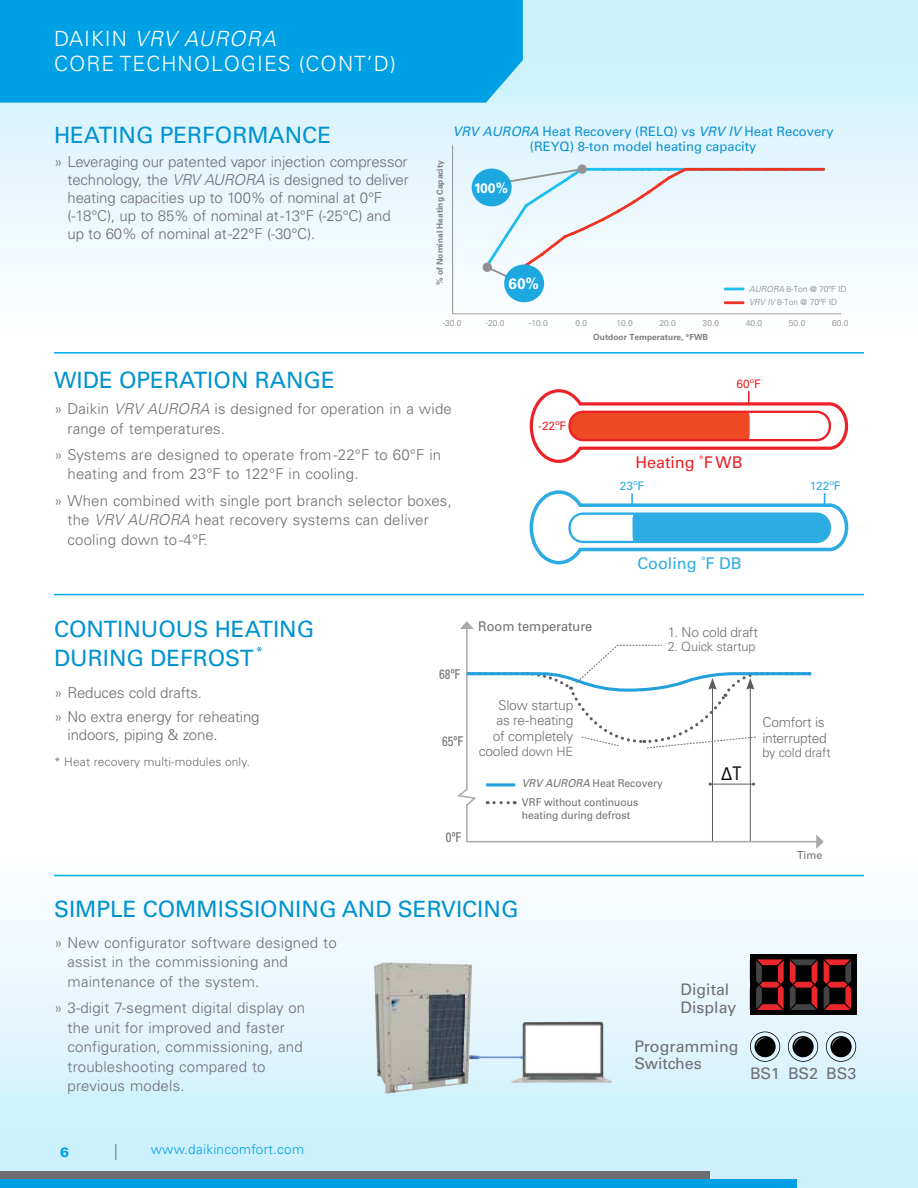
<style>
.page{position:relative;width:918px;height:1188px;background:#fff}
.page>*{position:absolute;margin:0;border:0;box-sizing:border-box;transform-origin:0 0}
.t1{font:22.5px/28.8px "Univers LT Pro 55 Roman";color:#0093d0}
.t2{font:300 21px/25.2px "Univers LT Pro 45";letter-spacing:.05em;color:#fff}
.t3{font:18.9px "Myriad Pro";color:#010101;scale:.96 1}
.t4{font:16.2px "Univers LT Std";color:#eb2227}
.t5{font:16.2px "Univers LT Std";color:#2cace2}
.t6{font:15.9px/17.5px "Univers LT Pro 55 Roman";color:#6e6f72}
.t7{font:700 15.15px "Univers LT Std";color:#fff}
.t8{font:300 15px/19.5px "Univers LT Pro 45";letter-spacing:.01em;color:#6d6e71}
.t9{font:300 15px/18px "Univers LT Pro 45";letter-spacing:-.01em;color:#6d6e71}
.t10{font:300 13.8px/15.5px "Univers LT Std";letter-spacing:-.015em;color:#6e6f72}
.t11{font:700 13.8px "Univers LT Std";color:#fff}
.t12{font:300 13.5px "Univers LT Pro 45";letter-spacing:.02em;color:#00a1e4}
.t13{font:13.5px "Univers LT Pro 55 Roman";letter-spacing:-.005em;color:#6e6f72;scale:.96 1}
.t14{font:condensed 13.5px "Univers LT Pro";letter-spacing:-.005em;color:#6e6f72;scale:.96 1}
.t15{font:900 13.5px "Univers LT Pro 75";color:#00a1e4}
.t16{font:13.05px/15.6px "Univers LT Pro 55 Roman";color:#0d92d1;text-align:center}
.t17{font:13.05px "Univers LT Pro 55 Roman";color:#0093d0}
.t18{font:300 12.75px "Univers LT Std";letter-spacing:-.01em;color:#6e6f72}
.t19{font:300 12px "Univers LT Pro 45";letter-spacing:.01em;color:#6d6e71}
.t20{font:11.85px "Univers LT Std";color:#eb2227}
.t21{font:11.85px "Univers LT Std";color:#2cace2}
.t22{font:10.95px "Univers LT Pro 55 Roman";color:#6e6f72;scale:.96 1}
.t23{font:10.8px/13px "Univers LT Std";letter-spacing:-.005em;color:#6e6f72;scale:.96 1}
.t24{font:10.8px "Univers LT Pro 55 Roman";letter-spacing:-.005em;color:#6e6f72;scale:.96 1}
.t25{font:300 8.4px/13.8px "Univers LT Pro 45";color:#808080}
.t26{font:700 8.4px "Univers LT Pro 65";color:#808080}
.s1{font-style:italic}
.s2{font-family:"Univers LT Pro 55";font-style:italic}
.s3{font-size:12.75px}
.s4{font-family:"Univers LT Pro";font-stretch:condensed;color:#231f20}
</style>
<div class="page">
<div style="left:0;top:0;width:918px;height:334px;background:linear-gradient(to bottom,#c6effc,#fffdfe)"></div>
<div style="left:0;top:854px;width:918px;height:334px;background:linear-gradient(to bottom,#fdfdfe,#c7effc)"></div>
<div style="left:0;top:0;width:523px;height:103px;background:#00a1e4"></div>
<svg style="left:115px;top:1144px;width:1px;height:16px"></svg>
<div style="left:0;top:1171px;width:710px;height:8px;background:#6d6e71"></div>
<div style="left:0;top:1179px;width:796px;height:9px;background:#00a1e4"></div>
<hr style="left:452px;top:145px;width:1px;height:169px;background:#929191">
<hr style="left:453px;top:313px;width:388px;height:1px;background:#a3a2a2">
<svg style="left:725px;top:288px;width:18px;height:2px"></svg>
<hr style="left:725px;top:301px;width:18px;height:3px;background:#ee3524">
<svg style="left:482px;top:165px;width:345px;height:114px"></svg>
<div style="left:504px;top:264px;width:40px;height:38px;background:#1da8e0;border-radius:50%"></div>
<div style="left:472px;top:169px;width:40px;height:37px;background:#1da8e0;border-radius:50%"></div>
<svg style="left:457px;top:621px;width:367px;height:228px"></svg>
<svg style="left:529px;top:389px;width:320px;height:74px"></svg>
<div style="left:568px;top:411px;width:263px;height:30px;border:2px solid #eb2227;border-radius:13px"></div>
<svg style="left:529px;top:490px;width:320px;height:75px"></svg>
<hr style="left:54px;top:352px;width:810px;height:2px;background:#00aeef">
<hr style="left:54px;top:594px;width:810px;height:1px;background:#00aeef">
<hr style="left:54px;top:875px;width:810px;height:1px;background:#00aeef">
<img style="left:511px;top:1021px;width:101px;height:62px">
<div style="left:750px;top:954px;width:106px;height:61px;background:#020202"></div>
<svg style="left:790px;top:959px;width:27px;height:51px"></svg>
<svg style="left:756px;top:959px;width:28px;height:51px"></svg>
<svg style="left:824px;top:959px;width:27px;height:51px"></svg>
<svg style="left:750px;top:1032px;width:30px;height:30px"></svg>
<svg style="left:788px;top:1032px;width:30px;height:30px"></svg>
<svg style="left:826px;top:1032px;width:30px;height:30px"></svg>
<img style="left:374px;top:962px;width:98px;height:132px">
<h2 class="t2" style="left:54px;top:25px;width:343px">DAIKIN <span class="s1">VRV AURORA<br></span>CORE TECHNOLOGIES (CONT’D)</h2>
<h1 class="t1" style="left:54px;top:119px;width:279px">HEATING PERFORMANCE</h1>
<p class="t9" style="left:68px;top:153px;width:343px;text-indent:-14px">» Leveraging our patented vapor injection compressor technology, the <span class="s1">VRV AURORA</span> is designed to deliver heating capacities up to 100% of nominal at 0°F (-18°C), up to 85% of nominal at -13°F (-25°C) and up to 60% of nominal at -22°F (-30°C).</p>
<p class="t26" style="left:434px;top:285px;width:126px;rotate:-90deg">% of Nominal Heating Capacity</p>
<p class="t16" style="left:453px;top:123px;width:382px"><span class="s2">VRV AURORA</span> Heat Recovery (RELQ) vs <span class="s2">VRV IV</span> Heat Recovery (REYQ) 8-ton model heating capacity</p>
<p class="t11" style="left:474px;top:181px;width:36px">100%</p>
<p class="t7" style="left:509px;top:274px;width:32px">60%</p>
<p class="t25" style="left:749px;top:282px;width:99px"><span class="s1">AURORA</span> 8-Ton @ 70ºF ID<br><span class="s1">VRV IV</span> 8-Ton @ 70ºF ID</p>
<p class="t25" style="left:443px;top:316px;width:20px">-30.0</p>
<p class="t25" style="left:486px;top:316px;width:20px">-20.0</p>
<p class="t25" style="left:529px;top:316px;width:20px">-10.0</p>
<p class="t25" style="left:576px;top:316px;width:13px">0.0</p>
<p class="t25" style="left:616px;top:316px;width:18px">10.0</p>
<p class="t25" style="left:660px;top:316px;width:18px">20.0</p>
<p class="t25" style="left:703px;top:316px;width:18px">30.0</p>
<p class="t25" style="left:746px;top:316px;width:18px">40.0</p>
<p class="t25" style="left:789px;top:316px;width:18px">50.0</p>
<p class="t25" style="left:832px;top:316px;width:18px">60.0</p>
<p class="t26" style="left:593px;top:331px;width:116px">Outdoor Temperature, °FWB</p>
<h1 class="t1" style="left:54px;top:364px;width:282px">WIDE OPERATION RANGE</h1>
<p class="t8" style="left:68px;top:399px;width:386px;text-indent:-14px">» Daikin <span class="s1">VRV AURORA</span> is designed for operation in a wide range of temperatures.</p>
<p class="t8" style="left:68px;top:444px;width:375px;text-indent:-14px">» Systems are designed to operate from -22°F to 60°F in heating and from 23°F to 122°F in cooling.</p>
<p class="t8" style="left:68px;top:490px;width:386px;text-indent:-14px">» When combined with single port branch selector boxes, the <span class="s1">VRV AURORA</span> heat recovery systems can deliver cooling down to -4°F.</p>
<p class="t20" style="left:538px;top:419px;width:30px">-22ºF</p>
<p class="t20" style="left:736px;top:376px;width:26px">60ºF</p>
<p class="t4" style="left:635px;top:453px;width:109px">Heating ˚F WB</p>
<p class="t21" style="left:620px;top:479px;width:26px">23ºF</p>
<p class="t21" style="left:810px;top:479px;width:32px">122ºF</p>
<p class="t5" style="left:637px;top:554px;width:106px">Cooling ˚F DB</p>
<h1 class="t1" style="left:54px;top:614px;width:262px">CONTINUOUS HEATING<br>DURING DEFROST</h1>
<p class="t17" style="left:256px;top:642px;width:9px">*</p>
<p class="t9" style="left:54px;top:680px;width:207px;line-height:24.8px">» Reduces cold drafts.<br>» No extra energy for reheating</p>
<p class="t9" style="left:68px;top:726px;width:152px">indoors, piping &amp; zone.</p>
<p class="t19" style="left:54px;top:754px;width:198px">* Heat recovery multi-modules only.</p>
<p class="t14" style="left:439px;top:665px;width:24px">68ºF</p>
<p class="t14" style="left:442px;top:732px;width:23px">65ºF</p>
<p class="t14" style="left:446px;top:828px;width:18px">0ºF</p>
<p class="t13" style="left:478px;top:617px;width:121px">Room temperature</p>
<p class="t10" style="left:479px;top:697px;width:96px;text-align:right">Slow startup<br>as re-heating<br>of completely cooled <span class="s3">down HE</span></p>
<p class="t10" style="left:668px;top:624px;width:92px">1. No cold draft</p>
<p class="t18" style="left:668px;top:639px;width:89px">2. Quick startup</p>
<p class="t10" style="left:762px;top:715px;width:66px">Comfort is interrupted</p>
<p class="t18" style="left:762px;top:745px;width:70px">by cold draft</p>
<p class="t24" style="left:522px;top:776px;width:148px"><span class="s2">VRV AURORA</span> Heat Recovery</p>
<p class="t23" style="left:522px;top:796px;width:123px">VRF without continuous heating during defrost</p>
<p class="t3" style="left:721px;top:762px;width:23px">∆<span class="s4">T</span></p>
<p class="t22" style="left:797px;top:848px;width:28px">Time</p>
<h1 class="t1" style="left:54px;top:894px;width:466px">SIMPLE COMMISSIONING AND SERVICING</h1>
<p class="t8" style="left:68px;top:932px;width:271px;text-indent:-14px">» New configurator software designed to assist in the commissioning and maintenance of the system.</p>
<p class="t8" style="left:68px;top:998px;width:239px;text-indent:-14px">» 3-digit 7-segment digital display on the unit for improved and faster configuration, commissioning, and troubleshooting compared to previous models.</p>
<p class="t15" style="left:60px;top:1143px;width:11px">6</p>
<p class="t12" style="left:151px;top:1140px;width:155px">www.daikincomfort.com</p>
<p class="t6" style="left:681px;top:980px;width:57px">Digital<br>Display</p>
<p class="t6" style="left:634px;top:1037px;width:106px">Programming<br>Switches</p>
<p class="t6" style="left:750px;top:1064px;width:32px">BS1</p>
<p class="t6" style="left:788px;top:1064px;width:70px">BS2 BS3</p>
</div>
